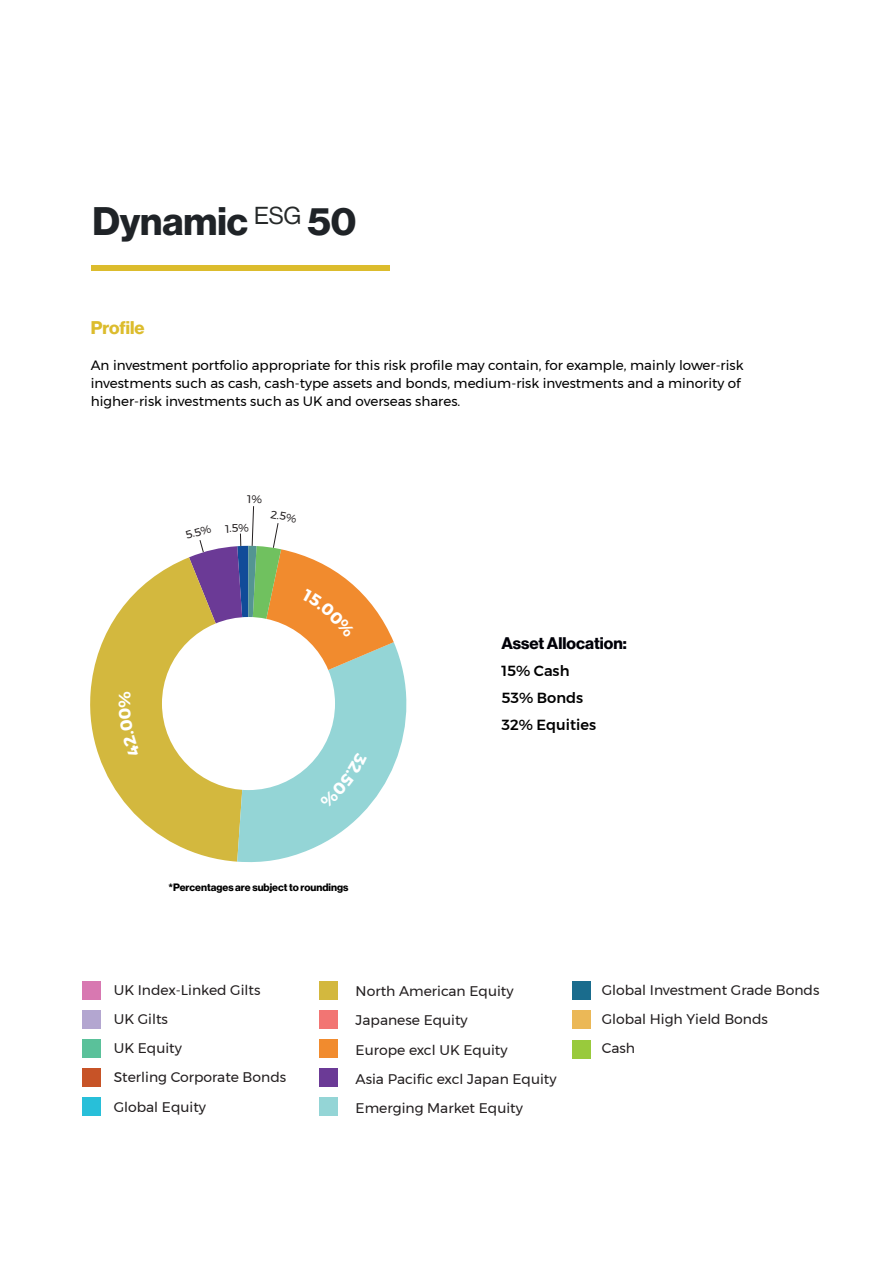
<style>
.page{position:relative;width:893px;height:1263px;background:#fff}
.page>*{position:absolute;margin:0;border:0;box-sizing:border-box;transform-origin:0 0}
.chapter_title{font:39px "N Haas Grotesk DS Pro 75 Bd";color:#1f2327}
.body{font:18px "N Haas Grotesk DS Pro 75 Bd";letter-spacing:-.005em;color:#dcbc2d}
.body-2{font:16.5px "N Haas Grotesk DS Pro 75 Bd";color:#000008}
.body-3{font:500 14.7px "Montserrat";color:#000}
.t1{font:13.95px/29.1px "Montserrat";color:#231f20}
.body-4{font:13.5px/18px "Montserrat";color:#000}
.t2{font:11.1px "Montserrat";color:#231f20}
.t3{font:10.5px "N Haas Grotesk DS Pro 75 Bd";color:#000}
</style>
<div class="page">
<svg style="left:90px;top:557px;width:99px;height:294px;fill:#d3b83e"></svg>
<div style="left:162px;top:617px;width:173px;height:173px;background:#fff;border-radius:50%"></div>
<div style="left:91px;top:265px;width:299px;height:6px;background:#dcbc2d"></div>
<div style="left:83px;top:981px;width:18px;height:18px;background:#d878b1"></div>
<div style="left:83px;top:1010px;width:18px;height:18px;background:#b3a6d0"></div>
<div style="left:83px;top:1039px;width:18px;height:18px;background:#5ac19a"></div>
<div style="left:83px;top:1068px;width:18px;height:19px;background:#c75327"></div>
<div style="left:83px;top:1098px;width:18px;height:18px;background:#28bfd9"></div>
<div style="left:572px;top:981px;width:19px;height:18px;background:#1a6c8d"></div>
<div style="left:572px;top:1010px;width:19px;height:18px;background:#ebb857"></div>
<div style="left:572px;top:1041px;width:19px;height:18px;background:#99ca3c"></div>
<div style="left:319px;top:981px;width:18px;height:18px;background:#d3b83e"></div>
<div style="left:319px;top:1010px;width:18px;height:18px;background:#f27573"></div>
<div style="left:319px;top:1039px;width:18px;height:18px;background:#f18b2e"></div>
<div style="left:319px;top:1068px;width:18px;height:19px;background:#6b3a96"></div>
<div style="left:319px;top:1098px;width:18px;height:18px;background:#94d5d6"></div>
<div style="left:118px;top:691px;width:23px;height:66px;background:#d3b83e"></div>
<svg style="left:189px;top:506px;width:218px;height:357px"></svg>
<p class="chapter_title" style="left:92px;top:198px;width:265px">Dynamic <sup>ESG</sup> 50</p>
<p class="body" style="left:91px;top:317px;width:55px">Profile</p>
<p class="body-4" style="left:91px;top:356px;width:654px">An investment portfolio appropriate for this risk profile may contain, for example, mainly lower-risk investments such as cash, cash-type assets and bonds, medium-risk investments and a minority of higher-risk investments such as UK and overseas shares.</p>
<p class="t2" style="left:183px;top:527px;width:28px;rotate:-16deg">5.5%</p>
<p class="t2" style="left:225px;top:520px;width:25px;rotate:-3deg">1.5%</p>
<p class="t2" style="left:273px;top:505px;width:27px;rotate:11deg">2.5%</p>
<p class="t3" style="left:168px;top:881px;width:181px">*Percentages are subject to roundings</p>
<p class="body-2" style="left:501px;top:633px;width:127px">Asset Allocation:</p>
<p class="body-3" style="left:501px;top:659px;width:70px">15% Cash</p>
<p class="body-3" style="left:501px;top:686px;width:83px">53% Bonds</p>
<p class="body-3" style="left:501px;top:713px;width:96px">32% Equities</p>
<p class="t1" style="left:114px;top:975px;width:174px">UK Index-Linked Gilts<br>UK Gilts<br>UK Equity<br>Sterling Corporate Bonds<br>Global Equity</p>
<p class="t1" style="left:602px;top:975px;width:219px">Global Investment Grade Bonds<br>Global High Yield Bonds<br>Cash</p>
<p class="t1" style="left:356px;top:977px;width:202px">North American Equity<br>Japanese Equity<br>Europe excl UK Equity<br>Asia Pacific excl Japan Equity<br>Emerging Market Equity</p>
</div>
